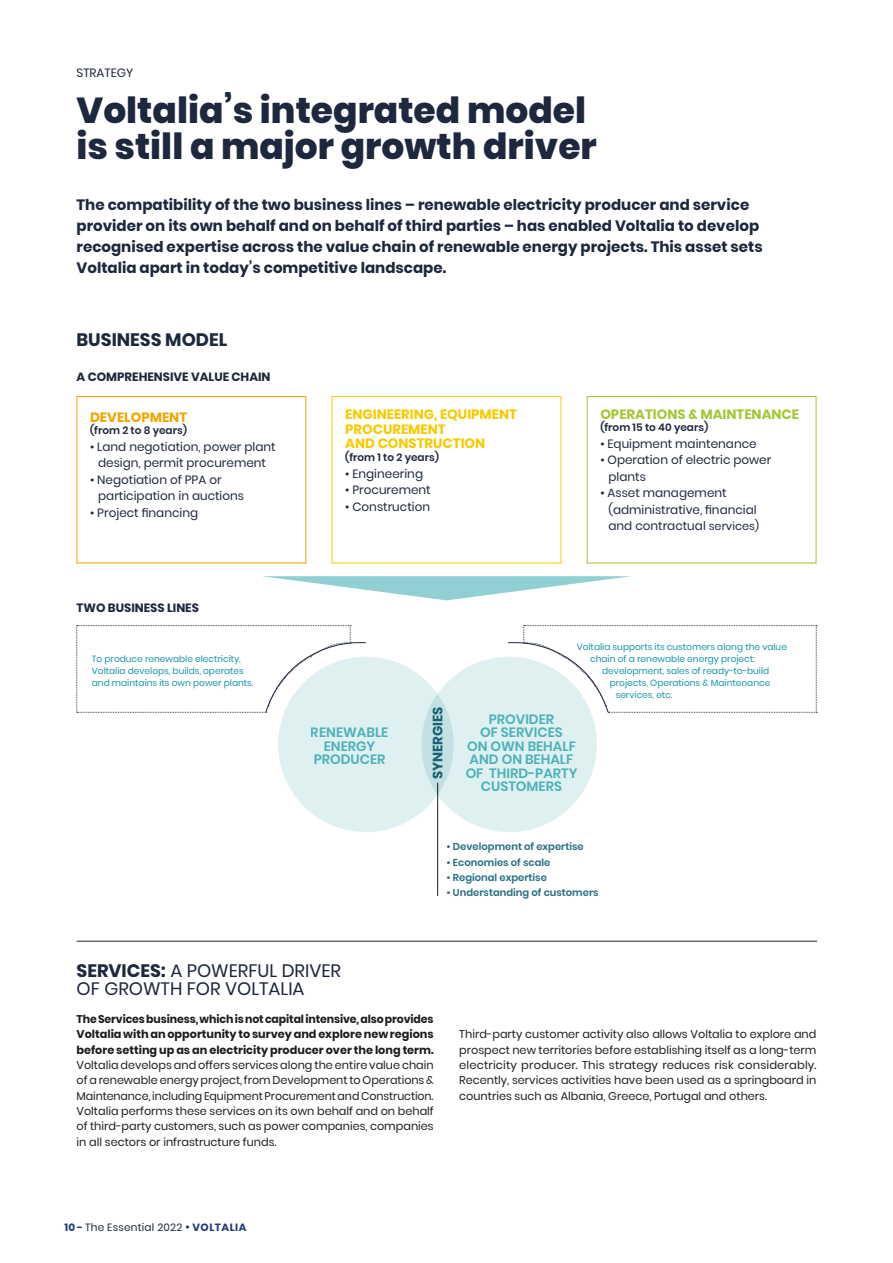
<style>
.page{position:relative;width:893px;height:1263px;background:#fff}
.page>*{position:absolute;margin:0;border:0;box-sizing:border-box;transform-origin:0 0}
.t1{font:800 36px/36px "Poppins";color:#1d273d}
.t2{font:18px/18px "Poppins";color:#1d273d}
.t3{font:700 18px "Poppins";color:#1d273d}
.t4{font:700 15px/21px "Poppins";color:#1d273d}
.t5{font:600 13.5px/13.5px "Poppins";color:#58bec3;text-align:center}
.t6{font:700 13.5px/15px "Poppins";color:#f8ca00}
.t7{font:700 13.5px "Poppins";color:#a5c737}
.t8{font:700 13.5px "Poppins";color:#f2a500}
.t9{font:700 13.5px "Poppins";color:#246d82}
.t10{font:12px/16.5px "Poppins";color:#1d273d}
.t11{font:700 12px "Poppins";color:#1d273d}
.t12{font:11.25px/15.5px "Poppins";color:#1d1d1b;text-align:justify}
.t13{font:700 11.25px/15.5px "Poppins";color:#1d1d1b;text-align:justify}
.t14{font:600 10.5px "Poppins";color:#1d273d}
.t15{font:10.5px "Poppins";color:#1d273d}
.t16{font:10.5px "Poppins";letter-spacing:.02em;color:#1d273d}
.t17{font:600 10.05px "Poppins";color:#246d82}
.t18{font:9px/12px "Poppins";color:#1694aa}
.s1{font-size:11.25px}
.s2{font-weight:700}
.s3{font-weight:700;color:#233a74}
.s4{font-size:12px}
</style>
<div class="page">
<div style="left:587px;top:396px;width:229px;height:167px;border:1px solid #a5c737"></div>
<hr style="left:77px;top:941px;width:740px;height:1px;background:#1d273d">
<svg style="left:262px;top:576px;width:369px;height:24px"></svg>
<hr style="left:437px;top:783px;width:1px;height:113px;background:#1d1d1b">
<svg style="left:508px;top:625px;width:309px;height:88px"></svg>
<svg style="left:77px;top:625px;width:289px;height:88px"></svg>
<div style="left:278px;top:657px;width:176px;height:175px;background:#dff0f1;border-radius:50%"></div>
<div style="left:421px;top:657px;width:176px;height:175px;background:#dff0f1;border-radius:50%"></div>
<p class="t10" style="left:77px;top:64px;width:58px">STRATEGY</p>
<h1 class="t1" style="left:77px;top:92px;width:522px">Voltalia’s integrated model is still a major growth driver</h1>
<p class="t4" style="left:77px;top:194px;width:688px">The compatibility of the two business lines – renewable electricity producer and service provider on its own behalf and on behalf of third parties – has enabled Voltalia to develop recognised expertise across the value chain of renewable energy projects. This asset sets Voltalia apart in today’s competitive landscape.</p>
<h2 class="t3" style="left:77px;top:329px;width:152px">BUSINESS MODEL</h2>
<p class="t11" style="left:77px;top:370px;width:196px">A COMPREHENSIVE VALUE CHAIN</p>
<p class="t8" style="left:90px;top:410px;width:99px">DEVELOPMENT</p>
<p class="t14" style="left:90px;top:424px;width:98px">(from 2 to 8 years)</p>
<p class="t10" style="left:90px;top:438px;width:187px;text-align:center">• Land negotiation, power plant design, permit procurement</p>
<p class="t10" style="left:98px;top:471px;width:147px;text-indent:-8px">• Negotiation of PPA or participation in auctions</p>
<p class="t10" style="left:90px;top:504px;width:110px">• Project financing</p>
<p class="t11" style="left:77px;top:601px;width:124px">TWO BUSINESS LINES</p>
<p class="t18" style="left:92px;top:652px;width:163px">To produce renewable electricity,<br>Voltalia develops, builds, operates and maintains its own power plants.</p>
<p class="t6" style="left:345px;top:407px;width:173px">ENGINEERING, EQUIPMENT<br>PROCUREMENT</p>
<p class="t6" style="left:345px;top:435px;width:142px">AND CONSTRUCTION</p>
<p class="t14" style="left:345px;top:451px;width:95px">(from 1 to 2 years)</p>
<p class="t10" style="left:345px;top:465px;width:79px">• Engineering</p>
<p class="t10" style="left:345px;top:482px;width:87px">• Procurement</p>
<p class="t10" style="left:345px;top:498px;width:86px">• Construction</p>
<p class="t7" style="left:600px;top:407px;width:200px">OPERATIONS &amp; MAINTENANCE</p>
<p class="t14" style="left:600px;top:421px;width:109px">(from 15 to 40 years)</p>
<p class="t10" style="left:600px;top:435px;width:158px">• Equipment maintenance</p>
<p class="t10" style="left:608px;top:452px;width:164px;text-indent:-8px">• Operation of electric power plants</p>
<p class="t10" style="left:608px;top:485px;width:152px;text-indent:-8px">• Asset management (administrative, financial and contractual <span class="s1">services)</span></p>
<p class="t18" style="left:577px;top:640px;width:212px">Voltalia supports its customers along the value</p>
<p class="t18" style="left:590px;top:652px;width:166px">chain of a renewable energy project:</p>
<p class="t18" style="left:602px;top:664px;width:169px">development, sales of ready-to-build</p>
<p class="t18" style="left:610px;top:676px;width:162px">projects, Operations &amp; Maintenance</p>
<p class="t18" style="left:616px;top:688px;width:58px">services, etc.</p>
<p class="t5" style="left:311px;top:726px;width:79px">RENEWABLE<br>ENERGY<br>PRODUCER</p>
<p class="t9" style="left:430px;top:779px;width:74px;rotate:-90deg">SYNERGIES</p>
<p class="t5" style="left:465px;top:712px;width:113px">PROVIDER<br>OF SERVICES<br>ON OWN BEHALF<br>AND ON BEHALF<br>OF THIRD-PARTY<br>CUSTOMERS</p>
<p class="t17" style="left:446px;top:841px;width:139px">• Development of expertise</p>
<p class="t17" style="left:446px;top:856px;width:105px">• Economies of scale</p>
<p class="t17" style="left:446px;top:871px;width:102px">• Regional expertise</p>
<p class="t17" style="left:446px;top:887px;width:154px">• Understanding of customers</p>
<h2 class="t2" style="left:77px;top:961px;width:266px"><span class="s2">SERVICES:</span> A POWERFUL DRIVER<br>OF GROWTH FOR VOLTALIA</h2>
<p class="t13" style="left:77px;top:1011px;width:359px">The Services business, which is not capital intensive, also provides Voltalia with an opportunity to survey and explore new regions before setting up as an electricity producer over the long term.</p>
<p class="t12" style="left:77px;top:1057px;width:359px">Voltalia develops and offers services along the entire value chain of a renewable energy project, from Development to Operations &amp; Maintenance, including Equipment Procurement and Construction.<br>Voltalia performs these services on its own behalf and on behalf of third-party customers, such as power companies, companies in all sectors or infrastructure funds.</p>
<p class="t12" style="left:459px;top:1026px;width:359px">Third-party customer activity also allows Voltalia to explore and prospect new territories before establishing itself as a long-term electricity producer. This strategy reduces risk considerably.<br>Recently, services activities have been used as a springboard in countries such as Albania, Greece, Portugal and others.</p>
<p class="t16" style="left:65px;top:1221px;width:183px"><span class="s3">10 -</span> The Essential 2022 <span class="s4">•</span> <span class="s3">VOLTALIA</span></p>
<p class="t15" style="left:85px;top:1221px;width:259px">2022 Universal Registration Document <span class="s4">•</span> <span class="s3">VOLTALIA</span></p>
</div>
